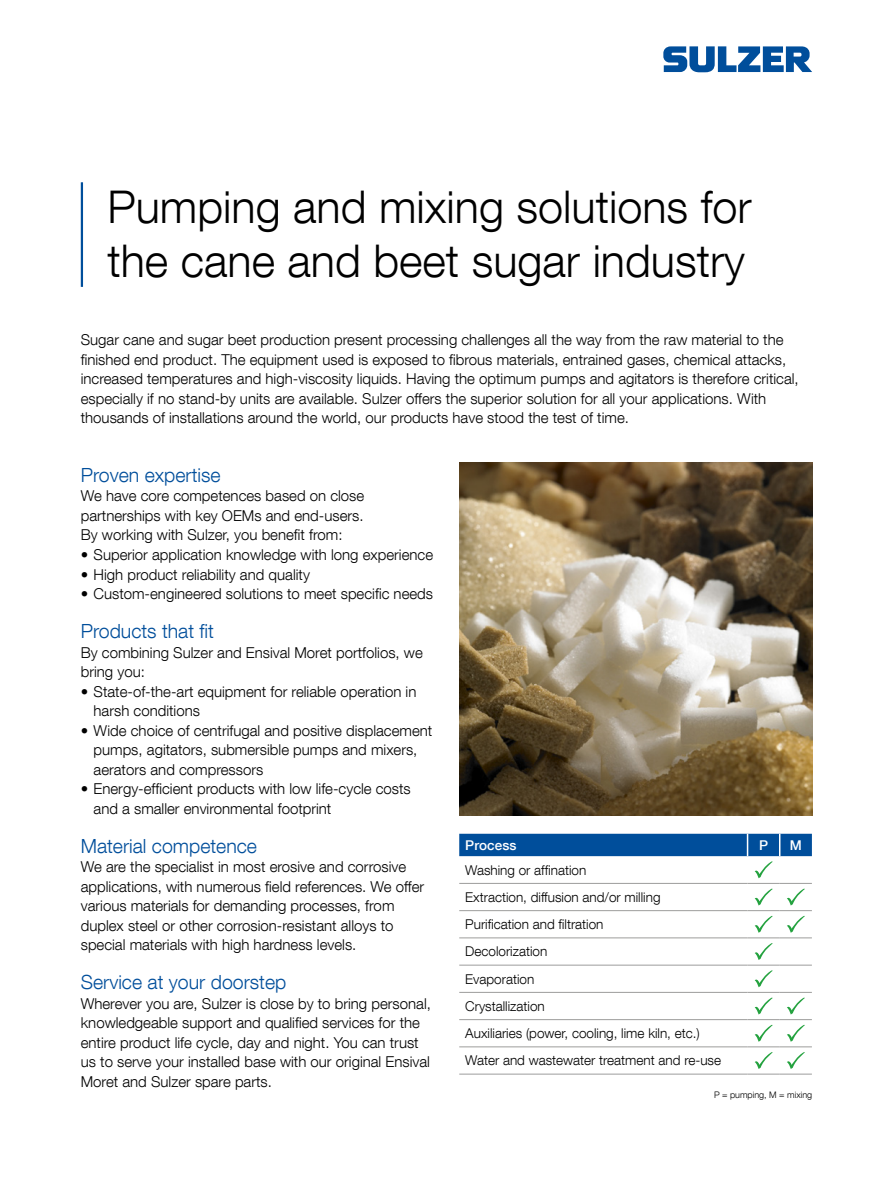
<style>
.page{position:relative;width:893px;height:1191px;background:#fff}
.page>*{position:absolute;margin:0;border:0;box-sizing:border-box;transform-origin:0 0}
.Cover_title{font:300 45px/54px "Helvetica Neue LT Com";color:#000}
.Subtitle_blue{font:300 19.5px "Helvetica Neue LT Com";color:#004e9b}
.Body_text{font:300 15px/19.5px "Helvetica Neue LT Com";color:#000}
.Table_text_left{font:300 13.5px "Helvetica Neue LT Com";color:#000}
.Table_title_left_ali{font:500 13.5px "Helvetica Neue LT Com";letter-spacing:.01em;color:#fff}
.Table_title_centered{font:500 13.5px "Helvetica Neue LT Com";color:#fff}
.Table_text_left-2{font:300 9px "Helvetica Neue LT Com";color:#000}
</style>
<div class="page">
<svg style="left:663px;top:46px;width:149px;height:26px"></svg>
<hr style="left:81px;top:182px;width:2px;height:105px;background:#004e9b">
<hr style="left:459px;top:883px;width:288px;height:1px;background:#9d9d9c">
<hr style="left:747px;top:883px;width:33px;height:1px;background:#9d9d9c">
<hr style="left:780px;top:883px;width:32px;height:1px;background:#9d9d9c">
<hr style="left:459px;top:910px;width:288px;height:1px;background:#9d9d9c">
<hr style="left:747px;top:910px;width:33px;height:1px;background:#9d9d9c">
<hr style="left:780px;top:910px;width:32px;height:1px;background:#9d9d9c">
<hr style="left:459px;top:937px;width:288px;height:1px;background:#9d9d9c">
<hr style="left:747px;top:937px;width:33px;height:1px;background:#9d9d9c">
<hr style="left:780px;top:937px;width:32px;height:1px;background:#9d9d9c">
<hr style="left:459px;top:964px;width:288px;height:1px;background:#9d9d9c">
<hr style="left:747px;top:964px;width:33px;height:1px;background:#9d9d9c">
<hr style="left:780px;top:964px;width:32px;height:1px;background:#9d9d9c">
<hr style="left:459px;top:992px;width:288px;height:1px;background:#9d9d9c">
<hr style="left:747px;top:992px;width:33px;height:1px;background:#9d9d9c">
<hr style="left:780px;top:992px;width:32px;height:1px;background:#9d9d9c">
<hr style="left:459px;top:1019px;width:288px;height:1px;background:#9d9d9c">
<hr style="left:747px;top:1019px;width:33px;height:1px;background:#9d9d9c">
<hr style="left:780px;top:1019px;width:32px;height:1px;background:#9d9d9c">
<hr style="left:459px;top:1046px;width:288px;height:1px;background:#9d9d9c">
<hr style="left:747px;top:1046px;width:33px;height:1px;background:#9d9d9c">
<hr style="left:780px;top:1046px;width:32px;height:1px;background:#9d9d9c">
<hr style="left:459px;top:1073px;width:288px;height:1px;background:#9d9d9c">
<hr style="left:747px;top:1073px;width:33px;height:1px;background:#9d9d9c">
<hr style="left:780px;top:1073px;width:32px;height:1px;background:#9d9d9c">
<svg style="left:459px;top:833px;width:353px;height:45px"></svg>
<svg style="left:754px;top:888px;width:19px;height:17px"></svg>
<svg style="left:787px;top:888px;width:18px;height:17px"></svg>
<svg style="left:754px;top:915px;width:19px;height:17px"></svg>
<svg style="left:787px;top:915px;width:18px;height:17px"></svg>
<svg style="left:754px;top:943px;width:19px;height:17px"></svg>
<svg style="left:754px;top:970px;width:19px;height:17px"></svg>
<svg style="left:754px;top:997px;width:19px;height:17px"></svg>
<svg style="left:787px;top:997px;width:18px;height:17px"></svg>
<svg style="left:754px;top:1024px;width:19px;height:17px"></svg>
<svg style="left:787px;top:1024px;width:18px;height:17px"></svg>
<svg style="left:754px;top:1052px;width:19px;height:17px"></svg>
<svg style="left:787px;top:1052px;width:18px;height:17px"></svg>
<img style="left:459px;top:462px;width:353px;height:354px">
<p class="Cover_title" style="left:107px;top:179px;width:646px">Pumping and mixing solutions for the cane and beet sugar industry</p>
<p class="Body_text" style="left:81px;top:330px;width:719px">Sugar cane and sugar beet production present processing challenges all the way from the raw material to the finished end product. The equipment used is exposed to fibrous materials, entrained gases, chemical attacks, increased temperatures and high-viscosity liquids. Having the optimum pumps and agitators is therefore critical, especially if no stand-by units are available. Sulzer offers the superior solution for all your applications. With thousands of installations around the world, our products have stood the test of time.</p>
<p class="Subtitle_blue" style="left:81px;top:463px;width:141px">Proven expertise</p>
<p class="Body_text" style="left:81px;top:486px;width:285px">We have core competences based on close partnerships with key OEMs and end-users.</p>
<p class="Body_text" style="left:81px;top:525px;width:263px">By working with Sulzer, you benefit from:</p>
<p class="Body_text" style="left:81px;top:544px;width:354px">• Superior application knowledge with long experience</p>
<p class="Body_text" style="left:81px;top:564px;width:231px">• High product reliability and quality</p>
<p class="Body_text" style="left:81px;top:583px;width:354px">• Custom-engineered solutions to meet specific needs</p>
<p class="Subtitle_blue" style="left:81px;top:619px;width:135px">Products that fit</p>
<p class="Body_text" style="left:81px;top:642px;width:344px">By combining Sulzer and Ensival Moret portfolios, we bring you:</p>
<p class="Body_text" style="left:94px;top:681px;width:324px;text-indent:-13px">• State-of-the-art equipment for reliable operation in harsh conditions</p>
<p class="Body_text" style="left:94px;top:720px;width:340px;text-indent:-13px">• Wide choice of centrifugal and positive displacement pumps, agitators, submersible pumps and mixers, aerators and compressors</p>
<p class="Body_text" style="left:94px;top:778px;width:319px;text-indent:-13px">• Energy-efficient products with low life-cycle costs and a smaller environmental footprint</p>
<p class="Subtitle_blue" style="left:81px;top:833px;width:178px">Material competence</p>
<p class="Body_text" style="left:81px;top:856px;width:345px">We are the specialist in most erosive and corrosive applications, with numerous field references. We offer various materials for demanding processes, from duplex steel or other corrosion-resistant alloys to special materials with high hardness levels.</p>
<p class="Subtitle_blue" style="left:81px;top:970px;width:207px">Service at your doorstep</p>
<p class="Body_text" style="left:81px;top:993px;width:352px">Wherever you are, Sulzer is close by to bring personal, knowledgeable support and qualified services for the entire product life cycle, day and night. You can trust us to serve your installed base with our original Ensival Moret and Sulzer spare parts.</p>
<p class="Table_title_left_ali" style="left:465px;top:837px;width:53px">Process</p>
<p class="Table_title_centered" style="left:759px;top:837px;width:11px">P</p>
<p class="Table_title_centered" style="left:790px;top:837px;width:14px">M</p>
<p class="Table_text_left" style="left:465px;top:861px;width:123px">Washing or affination</p>
<p class="Table_text_left" style="left:465px;top:888px;width:197px">Extraction, diffusion and/or milling</p>
<p class="Table_text_left" style="left:465px;top:916px;width:140px">Purification and filtration</p>
<p class="Table_text_left" style="left:465px;top:943px;width:84px">Decolorization</p>
<p class="Table_text_left" style="left:465px;top:970px;width:71px">Evaporation</p>
<p class="Table_text_left" style="left:465px;top:997px;width:81px">Crystallization</p>
<p class="Table_text_left" style="left:465px;top:1025px;width:236px">Auxiliaries (power, cooling, lime kiln, etc.)</p>
<p class="Table_text_left" style="left:465px;top:1052px;width:257px">Water and wastewater treatment and re-use</p>
<p class="Table_text_left-2" style="left:714px;top:1089px;width:100px">P = pumping, M = mixing</p>
</div>
